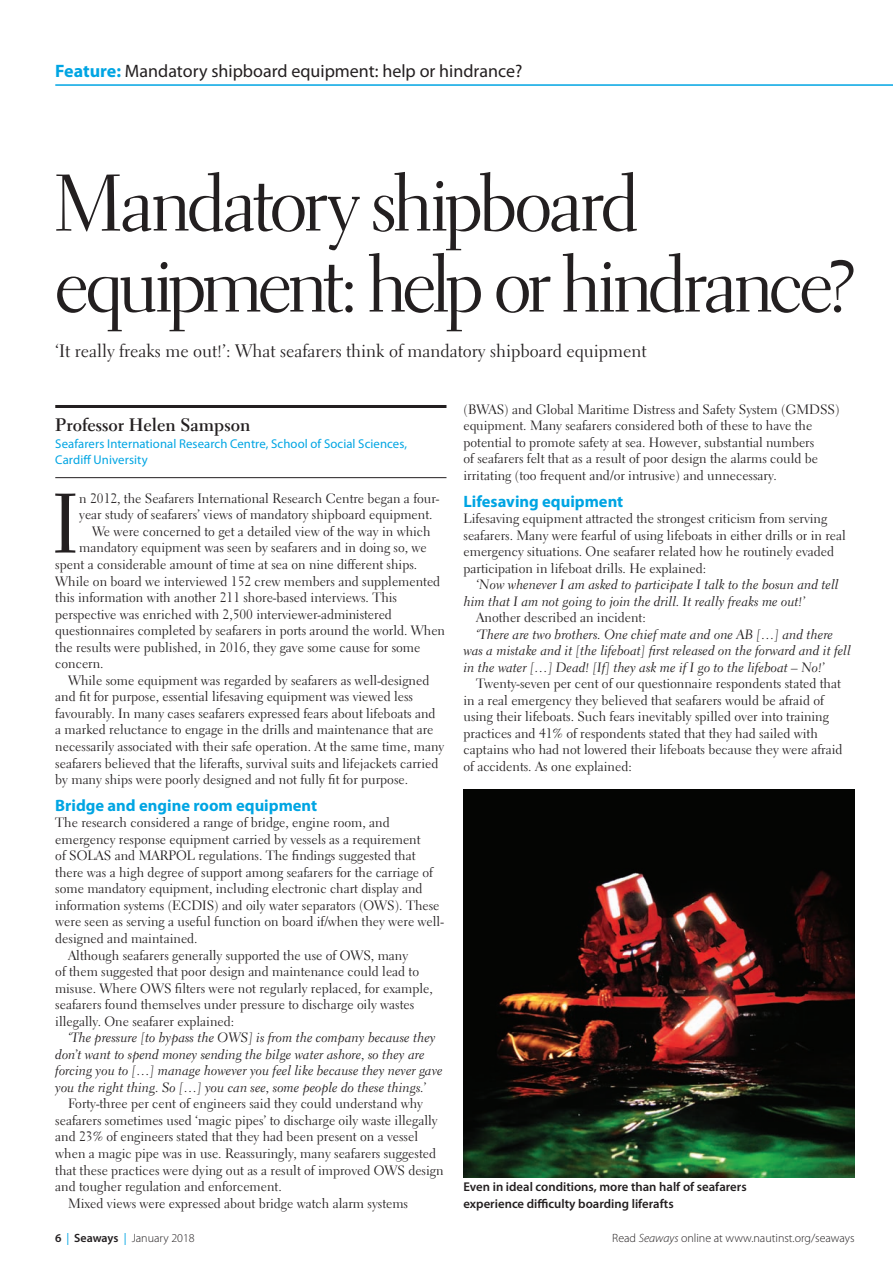
<style>
.page{position:relative;width:893px;height:1263px;background:#fff}
.page>*{position:absolute;margin:0;border:0;box-sizing:border-box;transform-origin:0 0}
.t1{font:84px "Electra LT Std";color:#231f20}
.t2{font:81px/81px "Electra LT Std Display";letter-spacing:-.025em;color:#231f20}
.t3{font:18px "Electra LT Std";color:#231f20}
.t4{font:18px "Myriad Pro";color:#231f20}
.t5{font:700 18px "Electra LT Std";color:#231f20}
.t6{font:700 16.5px "Myriad Pro";color:#00a5e3}
.t7{font:13.5px/16.5px "Electra LT Std";color:#231f20}
.t8{font:13.5px "Electra LT Std Cursive";color:#231f20}
.t9{font:600 12.75px/16.5px "Myriad Pro";color:#231f20}
.t10{font:12.75px/16.5px "Myriad Pro";letter-spacing:.005em;color:#00a5e3}
.t11{font:300 12px "Myriad Pro";color:#231f20}
.s1{font-weight:700;color:#00a5e3}
.s2{font-weight:600}
.s3{font-weight:400;color:#00a5e3}
.s4{font-style:italic}
</style>
<div class="page">
<hr style="left:55px;top:84px;width:838px;height:2px;background:#00a5e3">
<hr style="left:55px;top:477px;width:391px;height:1px;background:#231f20">
<hr style="left:55px;top:405px;width:391px;height:3px;background:#231f20">
<img style="left:463px;top:790px;width:392px;height:388px">
<h3 class="t4" style="left:55px;top:59px;width:469px"><span class="s1">Feature:</span> Mandatory shipboard equipment: help or hindrance?</h3>
<p class="t2" style="left:55px;top:163px;width:800px">Mandatory shipboard equipment: help or hindrance?</p>
<p class="t3" style="left:55px;top:340px;width:593px">‘It really freaks me out!’: What seafarers think of mandatory shipboard equipment</p>
<p class="t5" style="left:55px;top:414px;width:197px">Professor Helen Sampson</p>
<p class="t10" style="left:55px;top:435px;width:353px">Seafarers International Research Centre, School of Social Sciences,<br>Cardiff University</p>
<p class="t1" style="left:51px;top:472px;width:29px">I</p>
<p class="t7" style="left:79px;top:490px;width:362px">n 2012, the Seafarers International Research Centre began a four-</p>
<p class="t7" style="left:79px;top:507px;width:355px">year study of seafarers’ views of mandatory shipboard equipment.</p>
<p class="t7" style="left:92px;top:523px;width:340px">We were concerned to get a detailed view of the way in which</p>
<p class="t7" style="left:79px;top:540px;width:349px">mandatory equipment was seen by seafarers and in doing so, we</p>
<p class="t7" style="left:55px;top:556px;width:363px">spent a considerable amount of time at sea on nine different ships.</p>
<p class="t7" style="left:55px;top:573px;width:386px">While on board we interviewed 152 crew members and supplemented</p>
<p class="t7" style="left:55px;top:589px;width:343px">this information with another 211 shore-based interviews. This</p>
<p class="t7" style="left:55px;top:606px;width:338px">perspective was enriched with 2,500 interviewer-administered</p>
<p class="t7" style="left:55px;top:622px;width:391px">questionnaires completed by seafarers in ports around the world. When</p>
<p class="t7" style="left:55px;top:639px;width:367px">the results were published, in 2016, they gave some cause for some</p>
<p class="t7" style="left:55px;top:655px;width:50px">concern.</p>
<p class="t7" style="left:68px;top:672px;width:363px">While some equipment was regarded by seafarers as well-designed</p>
<p class="t7" style="left:55px;top:688px;width:359px">and fit for purpose, essential lifesaving equipment was viewed less</p>
<p class="t7" style="left:55px;top:705px;width:382px">favourably. In many cases seafarers expressed fears about lifeboats and</p>
<p class="t7" style="left:55px;top:721px;width:380px">a marked reluctance to engage in the drills and maintenance that are</p>
<p class="t7" style="left:55px;top:738px;width:391px">necessarily associated with their safe operation. At the same time, many</p>
<p class="t7" style="left:55px;top:755px;width:385px">seafarers believed that the liferafts, survival suits and lifejackets carried</p>
<p class="t7" style="left:55px;top:771px;width:354px">by many ships were poorly designed and not fully fit for purpose.</p>
<p class="t6" style="left:55px;top:794px;width:263px">Bridge and engine room equipment</p>
<p class="t7" style="left:55px;top:814px;width:336px">The research considered a range of bridge, engine room, and</p>
<p class="t7" style="left:55px;top:831px;width:367px">emergency response equipment carried by vessels as a requirement</p>
<p class="t7" style="left:55px;top:847px;width:362px">of SOLAS and MARPOL regulations. The findings suggested that</p>
<p class="t7" style="left:55px;top:864px;width:379px">there was a high degree of support among seafarers for the carriage of</p>
<p class="t7" style="left:55px;top:880px;width:369px">some mandatory equipment, including electronic chart display and</p>
<p class="t7" style="left:55px;top:897px;width:386px">information systems (ECDIS) and oily water separators (OWS). These</p>
<p class="t7" style="left:55px;top:913px;width:390px">were seen as serving a useful function on board if/when they were well-</p>
<p class="t7" style="left:55px;top:930px;width:144px">designed and maintained.</p>
<p class="t7" style="left:68px;top:947px;width:342px">Although seafarers generally supported the use of OWS, many</p>
<p class="t7" style="left:55px;top:963px;width:365px">of them suggested that poor design and maintenance could lead to</p>
<p class="t7" style="left:55px;top:980px;width:379px">misuse. Where OWS filters were not regularly replaced, for example,</p>
<p class="t7" style="left:55px;top:996px;width:360px">seafarers found themselves under pressure to discharge oily wastes</p>
<p class="t7" style="left:55px;top:1013px;width:180px">illegally. One seafarer explained:</p>
<p class="t8" style="left:68px;top:1029px;width:369px">‘The pressure [to bypass the OWS] is from the company because they</p>
<p class="t8" style="left:55px;top:1046px;width:371px">don’t want to spend money sending the bilge water ashore, so they are</p>
<p class="t8" style="left:55px;top:1062px;width:389px">forcing you to […] manage however you feel like because they never gave</p>
<p class="t8" style="left:55px;top:1079px;width:372px">you the right thing. So […] you can see, some people do these things.’</p>
<p class="t7" style="left:68px;top:1095px;width:356px">Forty-three per cent of engineers said they could understand why</p>
<p class="t7" style="left:55px;top:1112px;width:384px">seafarers sometimes used ‘magic pipes’ to discharge oily waste illegally</p>
<p class="t7" style="left:55px;top:1128px;width:364px">and 23% of engineers stated that they had been present on a vessel</p>
<p class="t7" style="left:55px;top:1145px;width:382px">when a magic pipe was in use. Reassuringly, many seafarers suggested</p>
<p class="t7" style="left:55px;top:1162px;width:390px">that these practices were dying out as a result of improved OWS design</p>
<p class="t7" style="left:55px;top:1178px;width:228px">and tougher regulation and enforcement.</p>
<p class="t7" style="left:68px;top:1195px;width:342px">Mixed views were expressed about bridge watch alarm systems</p>
<p class="t7" style="left:463px;top:401px;width:377px">(BWAS) and Global Maritime Distress and Safety System (GMDSS) equipment. Many seafarers considered both of these to have the potential to promote safety at sea. However, substantial numbers<br>of seafarers felt that as a result of poor design the alarms could be irritating (too frequent and/or intrusive) and unnecessary.</p>
<p class="t6" style="left:463px;top:490px;width:161px">Lifesaving equipment</p>
<p class="t7" style="left:463px;top:510px;width:365px">Lifesaving equipment attracted the strongest criticism from serving</p>
<p class="t7" style="left:463px;top:527px;width:384px">seafarers. Many were fearful of using lifeboats in either drills or in real</p>
<p class="t7" style="left:463px;top:543px;width:372px">emergency situations. One seafarer related how he routinely evaded</p>
<p class="t7" style="left:463px;top:560px;width:244px">participation in lifeboat drills. He explained:</p>
<p class="t8" style="left:476px;top:576px;width:364px">‘Now whenever I am asked to participate I talk to the bosun and tell</p>
<p class="t8" style="left:463px;top:593px;width:343px">him that I am not going to join the drill. It really freaks me out!’</p>
<p class="t7" style="left:476px;top:609px;width:171px">Another described an incident:</p>
<p class="t8" style="left:476px;top:626px;width:358px">‘There are two brothers. One chief mate and one AB […] and there</p>
<p class="t8" style="left:463px;top:642px;width:389px">was a mistake and it [the lifeboat] first released on the forward and it fell</p>
<p class="t8" style="left:463px;top:659px;width:363px">in the water […] Dead! [If] they ask me if I go to the lifeboat – No!’</p>
<p class="t7" style="left:476px;top:675px;width:366px">Twenty-seven per cent of our questionnaire respondents stated that</p>
<p class="t7" style="left:463px;top:692px;width:362px">in a real emergency they believed that seafarers would be afraid of</p>
<p class="t7" style="left:463px;top:708px;width:367px">using their lifeboats. Such fears inevitably spilled over into training</p>
<p class="t7" style="left:463px;top:725px;width:356px">practices and 41% of respondents stated that they had sailed with</p>
<p class="t7" style="left:463px;top:741px;width:380px">captains who had not lowered their lifeboats because they were afraid</p>
<p class="t7" style="left:463px;top:758px;width:170px">of accidents. As one explained:</p>
<p class="t9" style="left:463px;top:1178px;width:285px">Even in ideal conditions, more than half of seafarers experience difficulty boarding liferafts</p>
<p class="t11" style="left:55px;top:1231px;width:141px"><span class="s2">6</span> <span class="s3">|</span> <span class="s2">Seaways</span> <span class="s3">|</span> January 2018</p>
<p class="t11" style="left:612px;top:1231px;width:244px">Read <span class="s4">Seaways</span> online at www.nautinst.org/seaways</p>
</div>
